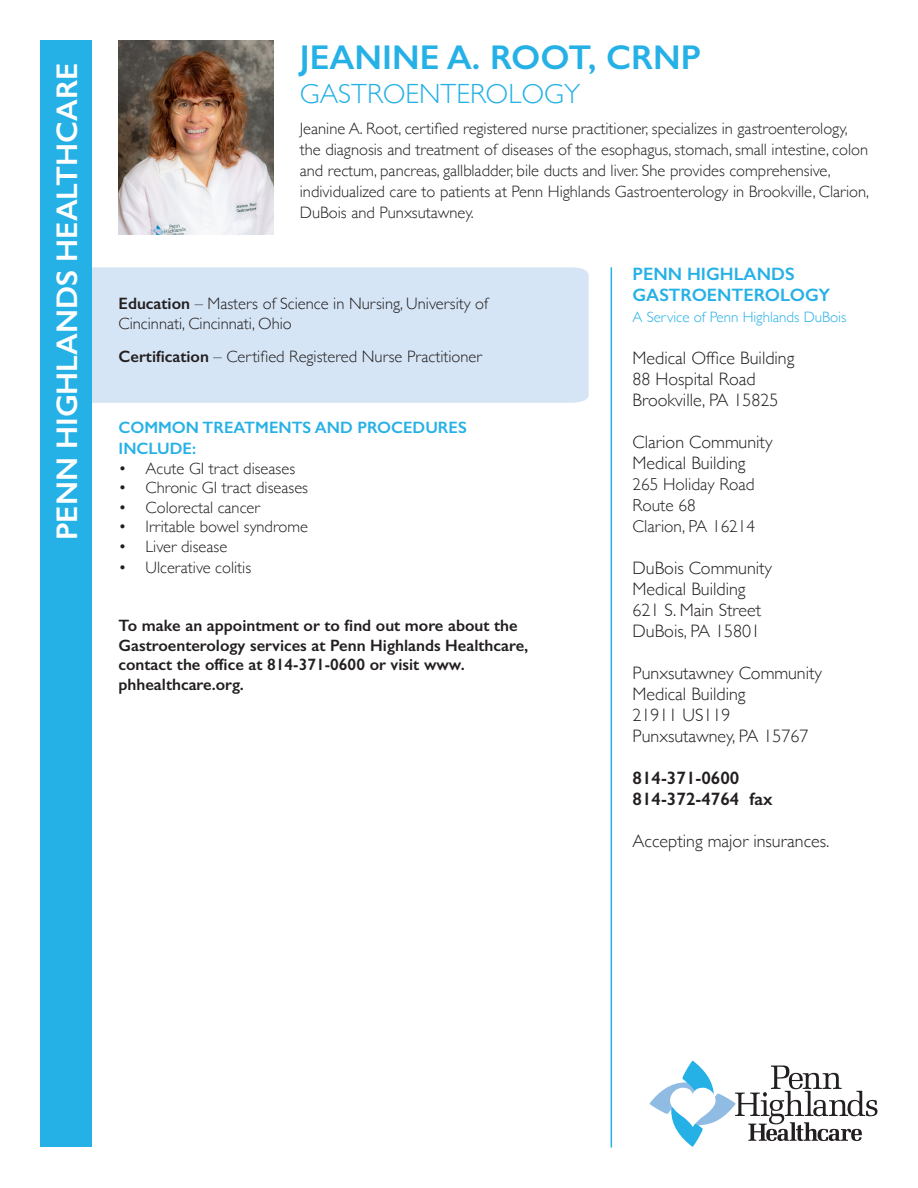
<style>
.page{position:relative;width:918px;height:1188px;background:#fff}
.page>*{position:absolute;margin:0;border:0;box-sizing:border-box;transform-origin:0 0}
.t1{font:600 34.5px "Gill Sans";color:#26b1e6}
.t2{font:600 30px "Gill Sans";color:#fff}
.t3{font:300 27.75px "Gill Sans";color:#26b1e6}
.t4{font:300 18px/21px "Gill Sans";color:#231f20}
.t5{font:600 18px/21px "Gill Sans";color:#26b1e6}
.t6{font:600 18px/21px "Gill Sans";color:#231f20}
.t7{font:300 17.25px/20.9px "Gill Sans";color:#231f20}
.t8{font:300 16.5px/21px "Gill Sans";color:#231f20}
.t9{font:600 16.5px/19.5px "Gill Sans";color:#231f20}
.t10{font:600 16.5px/21px "Gill Sans";color:#26b1e6}
.t11{font:300 15px "Gill Sans";color:#26b1e6}
.s1{font-weight:600}
</style>
<div class="page">
<div style="left:92px;top:267px;width:497px;height:136px;background:#d6e5f5"></div>
<svg style="left:649px;top:1060px;width:228px;height:87px"></svg>
<img style="left:118px;top:40px;width:155px;height:194px">
<div style="left:40px;top:40px;width:52px;height:1108px;background:#26b1e6"></div>
<hr style="left:611px;top:267px;width:1px;height:881px;background:#26b1e6">
<h2 class="t2" style="left:49px;top:540px;width:479px;rotate:-90deg">PENN HIGHLANDS HEALTHCARE</h2>
<h1 class="t1" style="left:300px;top:36px;width:403px">JEANINE A. ROOT, CRNP</h1>
<h3 class="t3" style="left:300px;top:72px;width:282px">GASTROENTEROLOGY</h3>
<p class="t8" style="left:300px;top:117px;width:571px">Jeanine A. Root, certified registered nurse practitioner, specializes in gastroenterology, the diagnosis and treatment of diseases of the esophagus, stomach, small intestine, colon and rectum, pancreas, gallbladder, bile ducts and liver. She provides comprehensive, individualized care to patients at Penn Highlands Gastroenterology in Brookville, Clarion, DuBois and Punxsutawney.</p>
<p class="t8" style="left:119px;top:293px;width:371px;line-height:19.8px"><span class="s1">Education</span> – Masters of Science in Nursing, University of<br>Cincinnati, Cincinnati, Ohio</p>
<p class="t8" style="left:119px;top:345px;width:365px"><span class="s1">Certification</span> – Certified Registered Nurse Practitioner</p>
<p class="t10" style="left:119px;top:417px;width:350px">COMMON TREATMENTS AND PROCEDURES<br>INCLUDE:</p>
<p class="t8" style="left:119px;top:457px;width:178px">• Acute GI tract diseases</p>
<p class="t8" style="left:119px;top:477px;width:191px">• Chronic GI tract diseases</p>
<p class="t8" style="left:119px;top:496px;width:143px">• Colorectal cancer</p>
<p class="t8" style="left:119px;top:516px;width:191px">• Irritable bowel syndrome</p>
<p class="t8" style="left:119px;top:535px;width:110px">• Liver disease</p>
<p class="t8" style="left:119px;top:556px;width:134px">• Ulcerative colitis</p>
<p class="t9" style="left:119px;top:616px;width:411px">To make an appointment or to find out more about the Gastroenterology services at Penn Highlands Healthcare, contact the office at 814-371-0600 or visit www. phhealthcare.org.</p>
<p class="t5" style="left:633px;top:264px;width:199px">PENN HIGHLANDS<br>GASTROENTEROLOGY</p>
<p class="t11" style="left:633px;top:306px;width:215px">A Service of Penn Highlands DuBois</p>
<p class="t4" style="left:633px;top:347px;width:163px">Medical Office Building<br>88 Hospital Road<br>Brookville, PA 15825</p>
<p class="t4" style="left:633px;top:431px;width:142px">Clarion Community<br>Medical Building</p>
<p class="t7" style="left:633px;top:473px;width:124px">265 Holiday Road<br>Route 68<br>Clarion, PA 16214</p>
<p class="t4" style="left:633px;top:557px;width:141px">DuBois Community<br>Medical Building<br>621 S. Main Street<br>DuBois, PA 15801</p>
<p class="t4" style="left:633px;top:662px;width:191px">Punxsutawney Community<br>Medical Building<br>21911 US119<br>Punxsutawney, PA 15767</p>
<p class="t6" style="left:633px;top:767px;width:142px">814-371-0600<br>814-372-4764 fax</p>
<p class="t4" style="left:633px;top:830px;width:198px">Accepting major insurances.</p>
</div>
